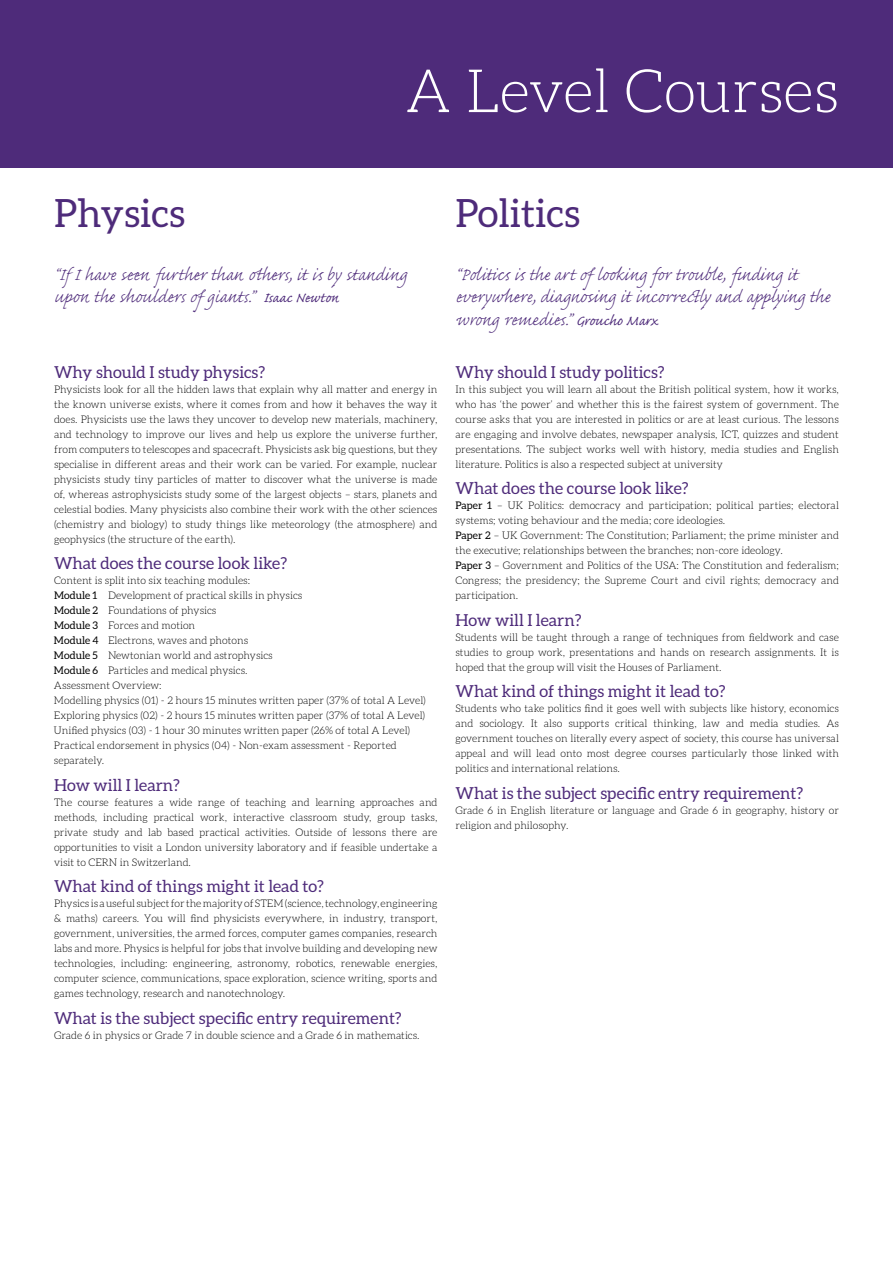
<style>
.page{position:relative;width:893px;height:1263px;background:#fff}
.page>*{position:absolute;margin:0;border:0;box-sizing:border-box;transform-origin:0 0}
.t1{font:300 60px "Aleo";color:#fff}
.t2{font:39px "Aleo";color:#4e2b7a}
.t3{font:300 22.5px/22.5px "Caflisch Script Pro";letter-spacing:-.01em;color:#4e2b7a}
.t4{font:16.5px "Aleo";color:#4e2b7a}
.t5{font:300 10.5px/15px "Aleo";color:#000;text-align:justify}
.s1{font-weight:400;font-size:18px}
.s2{font-weight:400}
</style>
<div class="page">
<div style="left:0;top:0;width:893px;height:168px;background:#4e2b7a"></div>
<h1 class="t1" style="left:405px;top:58px;width:435px">A Level Courses</h1>
<h2 class="t2" style="left:54px;top:191px;width:133px">Physics</h2>
<h3 class="t3" style="left:54px;top:265px;width:354px">“If I have seen further than others, it is by standing upon the shoulders of giants.” <span class="s1">Isaac Newton</span></h3>
<h3 class="t4" style="left:54px;top:363px;width:213px">Why should I study physics?</h3>
<p class="t5" style="left:54px;top:382px;width:385px">Physicists look for all the hidden laws that explain why all matter and energy in the known universe exists, where it comes from and how it behaves the way it does. Physicists use the laws they uncover to develop new materials, machinery, and technology to improve our lives and help us explore the universe further, from computers to telescopes and spacecraft. Physicists ask big questions, but they specialise in different areas and their work can be varied. For example, nuclear physicists study tiny particles of matter to discover what the universe is made of, whereas astrophysicists study some of the largest objects – stars, planets and celestial bodies. Many physicists also combine their work with the other sciences (chemistry and biology) to study things like meteorology (the atmosphere) and geophysics (the structure of the earth).</p>
<h3 class="t4" style="left:54px;top:554px;width:235px">What does the course look like?</h3>
<p class="t5" style="left:54px;top:573px;width:373px;text-align:left">Content is split into six teaching modules:<br><span class="s2">Module 1</span> Development of practical skills in physics<br><span class="s2">Module 2</span> Foundations of physics<br><span class="s2">Module 3</span> Forces and motion<br><span class="s2">Module 4</span> Electrons, waves and photons<br><span class="s2">Module 5</span> Newtonian world and astrophysics<br><span class="s2">Module 6</span> Particles and medical physics.<br>Assessment Overview:<br>Modelling physics (01) - 2 hours 15 minutes written paper (37% of total A Level)<br>Exploring physics (02) - 2 hours 15 minutes written paper (37% of total A Level)<br>Unified physics (03) - 1 hour 30 minutes written paper (26% of total A Level)<br>Practical endorsement in physics (04) - Non-exam assessment - Reported separately.</p>
<h3 class="t4" style="left:54px;top:776px;width:128px">How will I learn?</h3>
<p class="t5" style="left:54px;top:795px;width:385px">The course features a wide range of teaching and learning approaches and methods, including practical work, interactive classroom study, group tasks, private study and lab based practical activities. Outside of lessons there are opportunities to visit a London university laboratory and if feasible undertake a visit to CERN in Switzerland.</p>
<h3 class="t4" style="left:54px;top:877px;width:272px">What kind of things might it lead to?</h3>
<p class="t5" style="left:54px;top:896px;width:385px">Physics is a useful subject for the majority of STEM (science, technology, engineering &amp; maths) careers. You will find physicists everywhere, in industry, transport, government, universities, the armed forces, computer games companies, research labs and more. Physics is helpful for jobs that involve building and developing new technologies, including: engineering, astronomy, robotics, renewable energies, computer science, communications, space exploration, science writing, sports and games technology, research and nanotechnology.</p>
<h3 class="t4" style="left:54px;top:1009px;width:349px">What is the subject specific entry requirement?</h3>
<p class="t5" style="left:54px;top:1028px;width:367px">Grade 6 in physics or Grade 7 in double science and a Grade 6 in mathematics.</p>
<h2 class="t2" style="left:455px;top:191px;width:126px">Politics</h2>
<h3 class="t3" style="left:455px;top:265px;width:377px">“Politics is the art of looking for trouble, finding it everywhere, diagnosing it incorrectly and applying the wrong remedies.” <span class="s1">Groucho Marx</span></h3>
<h3 class="t4" style="left:455px;top:363px;width:211px">Why should I study politics?</h3>
<p class="t5" style="left:455px;top:382px;width:385px">In this subject you will learn all about the British political system, how it works, who has ‘the power’ and whether this is the fairest system of government. The course asks that you are interested in politics or are at least curious. The lessons are engaging and involve debates, newspaper analysis, ICT, quizzes and student presentations. The subject works well with history, media studies and English literature. Politics is also a respected subject at university</p>
<h3 class="t4" style="left:455px;top:479px;width:235px">What does the course look like?</h3>
<p class="t5" style="left:455px;top:498px;width:385px;text-align:left"><span class="s2">Paper 1</span> – UK Politics: democracy and participation; political parties; electoral systems; voting behaviour and the media; core ideologies.<br><span class="s2">Paper 2</span> – UK Government: The Constitution; Parliament; the prime minister and the executive; relationships between the branches; non-core ideology.<br><span class="s2">Paper 3</span> – Government and Politics of the USA: The Constitution and federalism; Congress; the presidency; the Supreme Court and civil rights; democracy and participation.</p>
<h3 class="t4" style="left:455px;top:611px;width:128px">How will I learn?</h3>
<p class="t5" style="left:455px;top:630px;width:385px">Students will be taught through a range of techniques from fieldwork and case studies to group work, presentations and hands on research assignments. It is hoped that the group will visit the Houses of Parliament.</p>
<h3 class="t4" style="left:455px;top:682px;width:272px">What kind of things might it lead to?</h3>
<p class="t5" style="left:455px;top:701px;width:385px">Students who take politics find it goes well with subjects like history, economics and sociology. It also supports critical thinking, law and media studies. As government touches on literally every aspect of society, this course has universal appeal and will lead onto most degree courses particularly those linked with politics and international relations.</p>
<h3 class="t4" style="left:455px;top:784px;width:349px">What is the subject specific entry requirement?</h3>
<p class="t5" style="left:455px;top:803px;width:385px">Grade 6 in English literature or language and Grade 6 in geography, history or religion and philosophy.</p>
</div>
